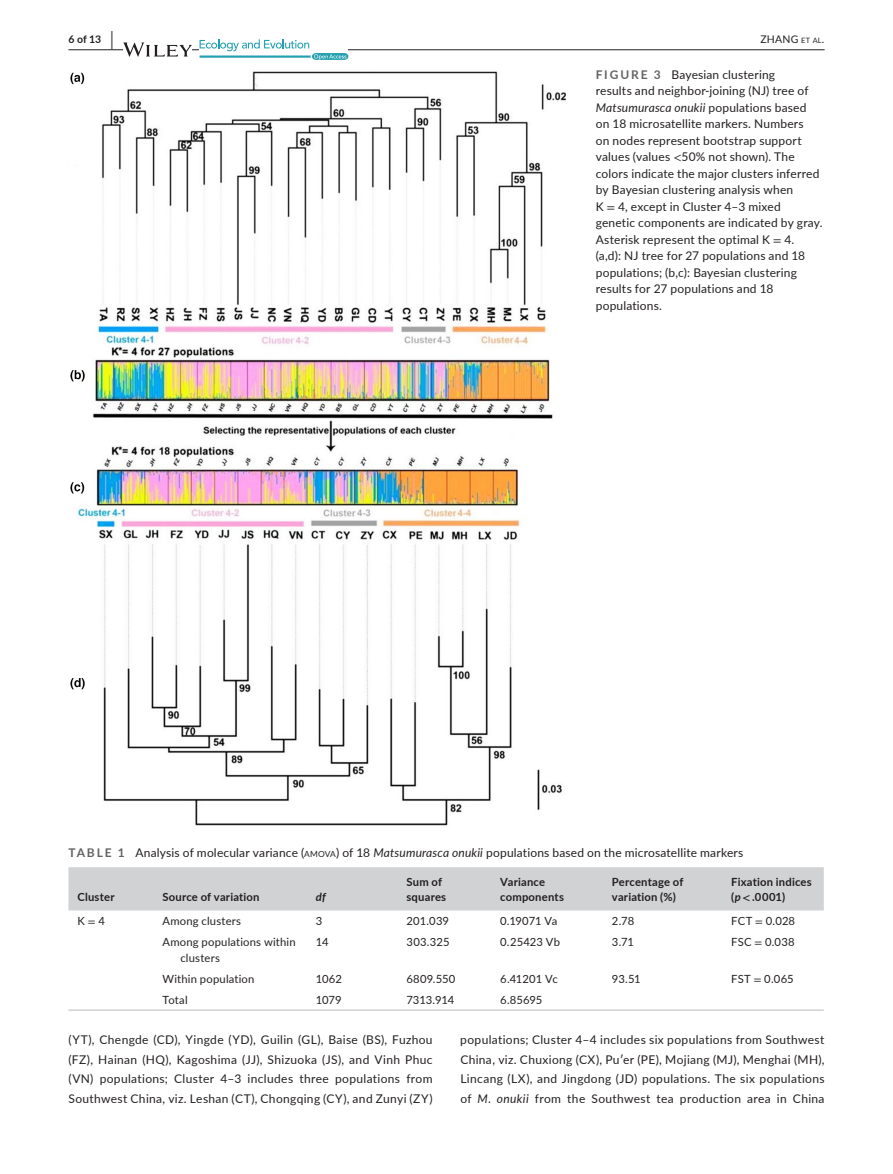
<style>
.page{position:relative;width:893px;height:1174px;background:#fff}
.page>*{position:absolute;margin:0;border:0;box-sizing:border-box;transform-origin:0 0}
.t1{font:12px/16.5px "Lato";letter-spacing:.015em;color:#231f20;text-align:justify}
.t2{font:11.25px/15.8px "Lato";letter-spacing:.015em;color:#231f20}
.t3{font:700 11.25px/15.8px "Lato";letter-spacing:.02em;color:#231f20}
.t4{font:italic 700 11.25px "Lato";color:#231f20}
.t5{font:10.5px "Lato";letter-spacing:.025em;color:#231f20}
.t6{font:700 10.5px "Lato";color:#231f20}
.s1{font-size:19.5px}
.s2{font-size:7.35px}
.s3{font-weight:700;color:#636366}
.s4{font-style:italic}
.s5{font-family:"STIX"}
.s6{font-size:8.4px}
</style>
<div class="page">
<hr style="left:68px;top:49px;width:756px;height:1px;background:#231f20">
<svg style="left:123px;top:42px;width:69px;height:15px"></svg>
<svg style="left:200px;top:39px;width:148px;height:21px"></svg>
<img style="left:70px;top:71px;width:496px;height:755px">
<div style="left:68px;top:867px;width:756px;height:43px;background:#d1d2d4"></div>
<hr style="left:68px;top:1009px;width:85px;height:2px;background:#d1d2d4">
<hr style="left:153px;top:1009px;width:154px;height:2px;background:#d1d2d4">
<hr style="left:307px;top:1009px;width:90px;height:2px;background:#d1d2d4">
<hr style="left:397px;top:1009px;width:94px;height:2px;background:#d1d2d4">
<hr style="left:491px;top:1009px;width:112px;height:2px;background:#d1d2d4">
<hr style="left:603px;top:1009px;width:119px;height:2px;background:#d1d2d4">
<hr style="left:722px;top:1009px;width:102px;height:2px;background:#d1d2d4">
<p class="t6" style="left:68px;top:31px;width:46px">6 of 13 <span class="s1">|</span></p>
<p class="t5" style="left:760px;top:31px;width:65px">ZHANG <span class="s2">ET AL</span>.</p>
<p class="t1" style="left:596px;top:66px;width:228px;text-align:left"><span class="s3">FIGURE 3</span> Bayesian clustering<br>results and neighbor-joining (NJ) tree of <span class="s4">Matsumurasca onukii</span> populations based on 18 microsatellite markers. Numbers<br>on nodes represent bootstrap support values (values <span class="s5">&lt;</span>50% not shown). The colors indicate the major clusters inferred by Bayesian clustering analysis when<br>K <span class="s5">=</span> 4, except in Cluster 4–3 mixed genetic components are indicated by gray.<br>Asterisk represent the optimal K <span class="s5">=</span> 4. (a,d): NJ tree for 27 populations and 18 populations; (b,c): Bayesian clustering results for 27 populations and 18 populations.</p>
<p class="t1" style="left:68px;top:844px;width:676px"><span class="s3">TABLE 1</span> Analysis of molecular variance (<span class="s6">AMOVA</span>) of 18 <span class="s4">Matsumurasca onukii</span> populations based on the microsatellite markers</p>
<p class="t3" style="left:77px;top:888px;width:39px">Cluster</p>
<p class="t3" style="left:162px;top:888px;width:99px">Source of variation</p>
<p class="t4" style="left:316px;top:889px;width:11px">df</p>
<p class="t3" style="left:406px;top:873px;width:41px">Sum of squares</p>
<p class="t3" style="left:500px;top:873px;width:65px">Variance components</p>
<p class="t3" style="left:612px;top:873px;width:73px">Percentage of variation (%)</p>
<p class="t3" style="left:731px;top:873px;width:82px">Fixation indices (<span class="s4">p</span><span class="s5">&lt;</span> .0001)</p>
<p class="t2" style="left:77px;top:912px;width:29px">K<span class="s5">=</span>4</p>
<p class="t2" style="left:162px;top:912px;width:80px">Among clusters</p>
<p class="t2" style="left:316px;top:912px;width:8px">3</p>
<p class="t2" style="left:406px;top:912px;width:44px">201.039</p>
<p class="t2" style="left:500px;top:912px;width:59px">0.19071 Va</p>
<p class="t2" style="left:612px;top:912px;width:24px">2.78</p>
<p class="t2" style="left:731px;top:912px;width:65px">FCT <span class="s5">=</span> 0.028</p>
<p class="t2" style="left:180px;top:933px;width:117px;text-indent:-18px">Among populations within clusters</p>
<p class="t2" style="left:316px;top:933px;width:14px">14</p>
<p class="t2" style="left:406px;top:933px;width:45px">303.325</p>
<p class="t2" style="left:500px;top:933px;width:61px">0.25423 Vb</p>
<p class="t2" style="left:612px;top:933px;width:24px">3.71</p>
<p class="t2" style="left:731px;top:933px;width:65px">FSC <span class="s5">=</span> 0.038</p>
<p class="t2" style="left:162px;top:970px;width:94px">Within population</p>
<p class="t2" style="left:316px;top:970px;width:28px">1062</p>
<p class="t2" style="left:406px;top:970px;width:50px">6809.550</p>
<p class="t2" style="left:500px;top:970px;width:59px">6.41201 Vc</p>
<p class="t2" style="left:612px;top:970px;width:30px">93.51</p>
<p class="t2" style="left:731px;top:970px;width:64px">FST <span class="s5">=</span> 0.065</p>
<p class="t2" style="left:162px;top:991px;width:27px">Total</p>
<p class="t2" style="left:316px;top:991px;width:27px">1079</p>
<p class="t2" style="left:406px;top:991px;width:49px">7313.914</p>
<p class="t2" style="left:500px;top:991px;width:44px">6.85695</p>
<p class="t1" style="left:68px;top:1029px;width:366px;line-height:19.5px">(YT), Chengde (CD), Yingde (YD), Guilin (GL), Baise (BS), Fuzhou (FZ), Hainan (HQ), Kagoshima (JJ), Shizuoka (JS), and Vinh Phuc (VN) populations; Cluster 4–3 includes three populations from Southwest China, viz. Leshan (CT), Chongqing (CY), and Zunyi (ZY)</p>
<p class="t1" style="left:460px;top:1029px;width:366px;line-height:19.5px">populations; Cluster 4–4 includes six populations from Southwest China, viz. Chuxiong (CX), Pu′er (PE), Mojiang (MJ), Menghai (MH), Lincang (LX), and Jingdong (JD) populations. The six populations of <span class="s4">M. onukii</span> from the Southwest tea production area in China</p>
</div>
